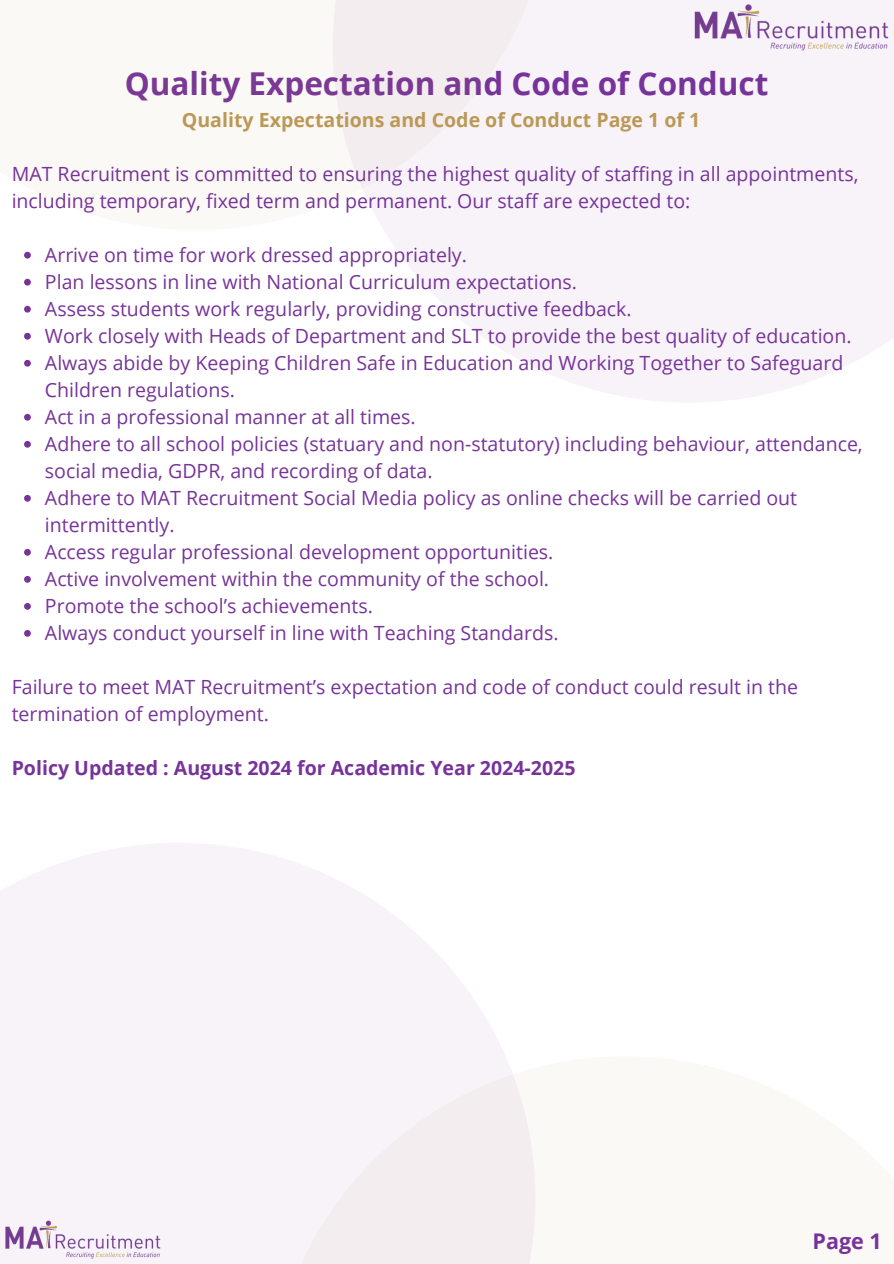
<style>
.page{position:relative;width:894px;height:1264px;background:#fff}
.page>*{position:absolute;margin:0;border:0;box-sizing:border-box;transform-origin:0 0}
.t1{font:700 31.5px "Open Sans";color:#739}
.t2{font:700 21.45px "Open Sans";color:#739}
.t3{font:19.5px/27px "Open Sans";color:#739}
.t4{font:700 19.5px "Open Sans";color:#739}
.t5{font:700 19.5px "Open Sans";color:#b95}
</style>
<div class="page">
<div style="left:332px;top:0;width:561px;height:403px;background:#f7f3f9"></div>
<div style="left:0;top:842px;width:535px;height:421px;background:#f7f3f9"></div>
<div style="left:268px;top:1056px;width:625px;height:207px;background:#fbf9f5"></div>
<div style="left:0;top:0;width:551px;height:230px;background:#fbf9f5"></div>
<img style="left:694px;top:4px;width:195px;height:47px">
<svg style="left:24px;top:252px;width:7px;height:6px"></svg>
<svg style="left:24px;top:279px;width:7px;height:6px"></svg>
<svg style="left:24px;top:306px;width:7px;height:6px"></svg>
<svg style="left:24px;top:333px;width:7px;height:6px"></svg>
<svg style="left:24px;top:360px;width:7px;height:6px"></svg>
<svg style="left:24px;top:414px;width:7px;height:6px"></svg>
<svg style="left:24px;top:441px;width:7px;height:6px"></svg>
<svg style="left:24px;top:495px;width:7px;height:6px"></svg>
<svg style="left:24px;top:549px;width:7px;height:6px"></svg>
<svg style="left:24px;top:576px;width:7px;height:6px"></svg>
<svg style="left:24px;top:603px;width:7px;height:6px"></svg>
<svg style="left:24px;top:630px;width:7px;height:6px"></svg>
<img style="left:5px;top:1220px;width:156px;height:39px">
<p class="t1" style="left:125px;top:61px;width:645px">Quality Expectation and Code of Conduct</p>
<h2 class="t5" style="left:182px;top:106px;width:520px">Quality Expectations and Code of Conduct Page 1 of 1</h2>
<p class="t3" style="left:12px;top:160px;width:848px">MAT Recruitment is committed to ensuring the highest quality of staffing in all appointments, including temporary, fixed term and permanent. Our staff are expected to:</p>
<p class="t3" style="left:45px;top:241px;width:423px">Arrive on time for work dressed appropriately.</p>
<p class="t3" style="left:45px;top:268px;width:533px">Plan lessons in line with National Curriculum expectations.</p>
<p class="t3" style="left:45px;top:295px;width:588px">Assess students work regularly, providing constructive feedback.</p>
<p class="t3" style="left:45px;top:322px;width:808px">Work closely with Heads of Department and SLT to provide the best quality of education.</p>
<p class="t3" style="left:45px;top:349px;width:799px">Always abide by Keeping Children Safe in Education and Working Together to Safeguard<br>Children regulations.</p>
<p class="t3" style="left:45px;top:403px;width:372px">Act in a professional manner at all times.</p>
<p class="t3" style="left:45px;top:430px;width:819px">Adhere to all school policies (statuary and non-statutory) including behaviour, attendance, social media, GDPR, and recording of data.</p>
<p class="t3" style="left:45px;top:484px;width:753px">Adhere to MAT Recruitment Social Media policy as online checks will be carried out intermittently.</p>
<p class="t3" style="left:45px;top:538px;width:510px">Access regular professional development opportunities.</p>
<p class="t3" style="left:45px;top:565px;width:505px">Active involvement within the community of the school.</p>
<p class="t3" style="left:45px;top:592px;width:329px">Promote the school’s achievements.</p>
<p class="t3" style="left:45px;top:619px;width:515px">Always conduct yourself in line with Teaching Standards.</p>
<p class="t3" style="left:12px;top:673px;width:787px">Failure to meet MAT Recruitment’s expectation and code of conduct could result in the termination of employment.</p>
<h2 class="t4" style="left:12px;top:754px;width:565px">Policy Updated : August 2024 for Academic Year 2024-2025</h2>
<h2 class="t2" style="left:812px;top:1225px;width:71px">Page 1</h2>
</div>
